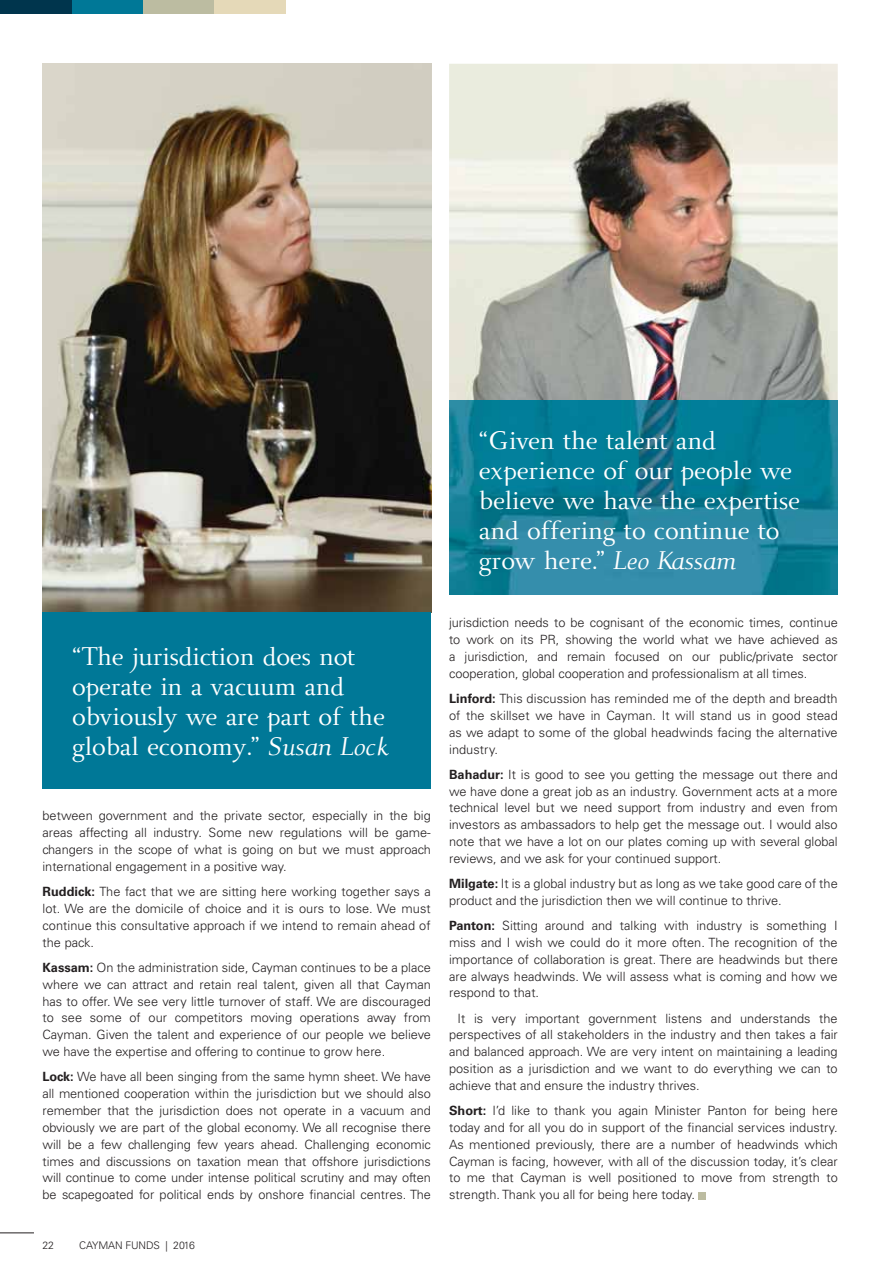
<style>
.page{position:relative;width:893px;height:1263px;background:#fff}
.page>*{position:absolute;margin:0;border:0;box-sizing:border-box;transform-origin:0 0}
.t1{font:27px/30px "Beln";letter-spacing:-.01em;color:#fff}
.t2{font:300 12.75px/16.8px "Univers";color:#231f20;text-align:justify}
.t3{font:300 10.5px "Univers";letter-spacing:-.01em;color:#231f20}
.s1{font-style:italic}
.s2{font-weight:700}
</style>
<div class="page">
<div style="left:214px;top:0;width:72px;height:13px;background:#e5d9b8"></div>
<div style="left:143px;top:0;width:71px;height:13px;background:#bcbca1"></div>
<div style="left:71px;top:0;width:72px;height:13px;background:#007897"></div>
<div style="left:0;top:0;width:72px;height:13px;background:#00354d"></div>
<hr style="left:0;top:1232px;width:34px;height:1px;background:#231f20">
<img style="left:42px;top:64px;width:389px;height:548px">
<img style="left:449px;top:64px;width:389px;height:336px">
<div style="left:699px;top:1192px;width:7px;height:7px;background:#bcbca1"></div>
<div style="left:42px;top:612px;width:389px;height:177px;background:#007897"></div>
<img style="left:449px;top:400px;width:389px;height:194px">
<h1 class="t1" style="left:72px;top:643px;width:318px">“The jurisdiction does not operate in a vacuum and obviously we are part of the global economy.” <span class="s1">Susan Lock</span></h1>
<p class="t2" style="left:42px;top:808px;width:390px">between government and the private sector, especially in the big areas affecting all industry. Some new regulations will be game&shy;changers in the scope of what is going on but we must approach international engagement in a positive way.</p>
<p class="t2" style="left:42px;top:884px;width:390px"><span class="s2">Ruddick:</span> The fact that we are sitting here working together says a lot. We are the domicile of choice and it is ours to lose. We must continue this consultative approach if we intend to remain ahead of the pack.</p>
<p class="t2" style="left:42px;top:960px;width:390px"><span class="s2">Kassam:</span> On the administration side, Cayman continues to be a place where we can attract and retain real talent, given all that Cayman has to offer. We see very little turnover of staff. We are discouraged to see some of our competitors moving operations away from Cayman. Given the talent and experience of our people we believe we have the expertise and offering to continue to grow here.</p>
<p class="t2" style="left:42px;top:1069px;width:390px"><span class="s2">Lock:</span> We have all been singing from the same hymn sheet. We have all mentioned cooperation within the jurisdiction but we should also remember that the jurisdiction does not operate in a vacuum and obviously we are part of the global economy. We all recognise there will be a few challenging few years ahead. Challenging economic times and discussions on taxation mean that offshore jurisdictions will continue to come under intense political scrutiny and may often be scapegoated for political ends by onshore financial centres. The</p>
<p class="t3" style="left:42px;top:1242px;width:13px">22</p>
<p class="t3" style="left:79px;top:1242px;width:117px">CAYMAN FUNDS | 2016</p>
<h1 class="t1" style="left:479px;top:427px;width:323px">“Given the talent and experience of our people we believe we have the expertise and offering to continue to grow here.” <span class="s1">Leo Kassam</span></h1>
<p class="t2" style="left:449px;top:616px;width:390px">jurisdiction needs to be cognisant of the economic times, continue to work on its PR, showing the world what we have achieved as a jurisdiction, and remain focused on our public/private sector cooperation, global cooperation and professionalism at all times.</p>
<p class="t2" style="left:449px;top:691px;width:390px"><span class="s2">Linford:</span> This discussion has reminded me of the depth and breadth of the skillset we have in Cayman. It will stand us in good stead as we adapt to some of the global headwinds facing the alternative industry.</p>
<p class="t2" style="left:449px;top:767px;width:390px"><span class="s2">Bahadur:</span> It is good to see you getting the message out there and we have done a great job as an industry. Government acts at a more technical level but we need support from industry and even from investors as ambassadors to help get the message out. I would also note that we have a lot on our plates coming up with several global reviews, and we ask for your continued support.</p>
<p class="t2" style="left:449px;top:876px;width:390px"><span class="s2">Milgate:</span> It is a global industry but as long as we take good care of the product and the jurisdiction then we will continue to thrive.</p>
<p class="t2" style="left:449px;top:918px;width:390px"><span class="s2">Panton:</span> Sitting around and talking with industry is something I miss and I wish we could do it more often. The recognition of the importance of collaboration is great. There are headwinds but there are always headwinds. We will assess what is coming and how we respond to that.</p>
<p class="t2" style="left:449px;top:1011px;width:390px;text-indent:9px">It is very important government listens and understands the perspectives of all stakeholders in the industry and then takes a fair and balanced approach. We are very intent on maintaining a leading position as a jurisdiction and we want to do everything we can to achieve that and ensure the industry thrives.</p>
<p class="t2" style="left:449px;top:1103px;width:390px"><span class="s2">Short:</span> I’d like to thank you again Minister Panton for being here today and for all you do in support of the financial services industry.<br>As mentioned previously, there are a number of headwinds which Cayman is facing, however, with all of the discussion today, it’s clear to me that Cayman is well positioned to move from strength to strength. Thank you all for being here today.</p>
</div>
